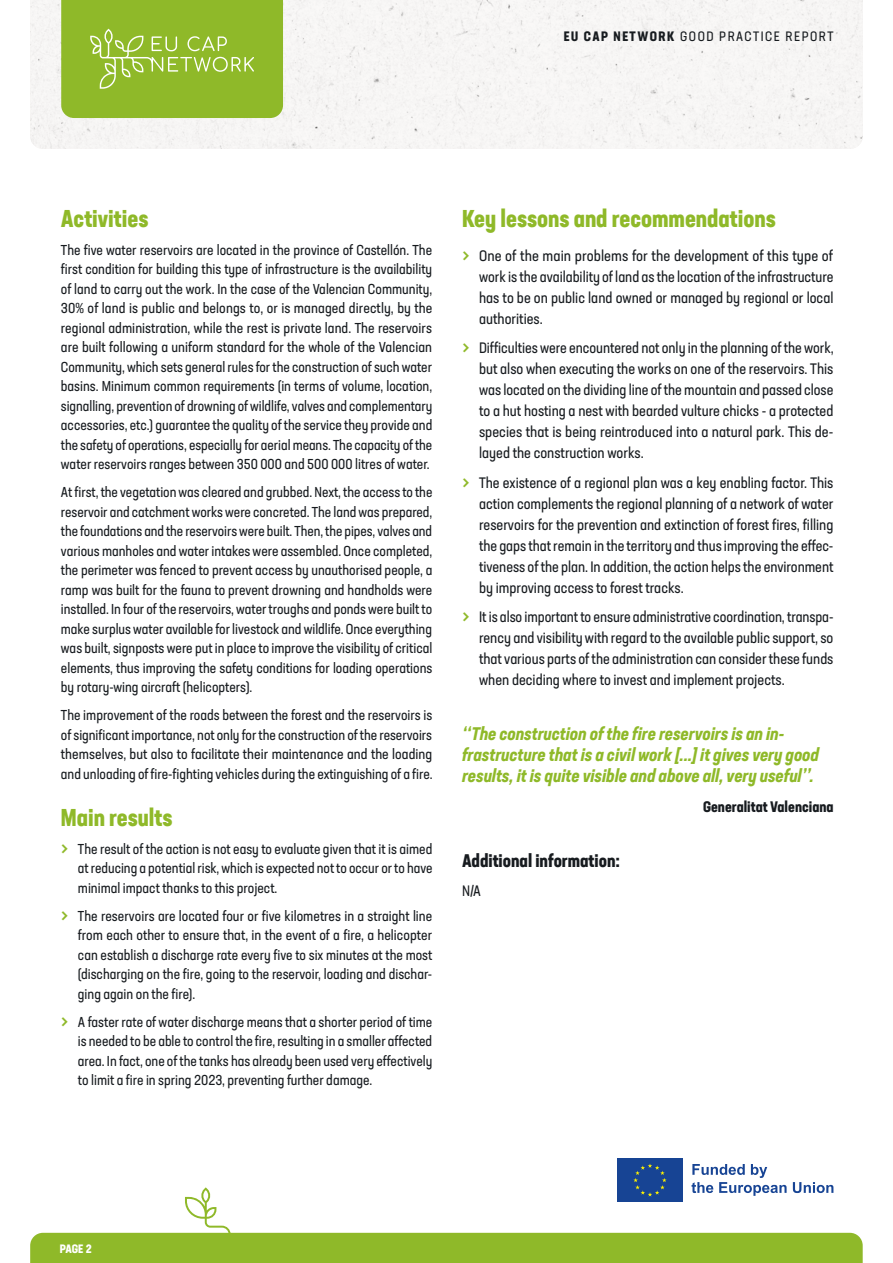
<style>
.page{position:relative;width:893px;height:1263px;background:#fff}
.page>*{position:absolute;margin:0;border:0;box-sizing:border-box;transform-origin:0 0}
.t1{font:700 condensed 24px "Neusa Next Std";color:#8fb929}
.t2{font:italic 700 condensed 18px/21px "Neusa Next Std";color:#8fb929}
.t3{font:700 condensed 18px "Neusa Next Std";color:#171b1f}
.t4{font:condensed 15px/21px "Neusa Next Std";color:#171b1f;text-align:justify}
.t5{font:700 condensed 15px "Neusa Next Std";color:#171b1f}
.t6{font:condensed 14.25px/19.5px "Neusa Next Std";color:#171b1f;text-align:justify}
.t7{font:condensed 13.5px "Neusa Next Std";letter-spacing:.11em;color:#171b1f}
.t8{font:700 condensed 12px "Neusa Next Std";color:#fff}
.s1{font-weight:700}
.s2{font-size:22.5px;color:#8fb929}
</style>
<div class="page">
<div style="left:30px;top:0;width:833px;height:149px;background:#f7f6f5"></div>
<svg style="left:61px;top:0;width:222px;height:118px;background:#94bc34"></svg>
<div style="left:617px;top:1158px;width:66px;height:44px;background:#174494"></div>
<svg style="left:30px;top:1164px;width:833px;height:99px"></svg>
<p class="t7" style="left:564px;top:27px;width:271px"><span class="s1">EU CAP NETWORK</span> GOOD PRACTICE REPORT</p>
<h1 class="t1" style="left:61px;top:203px;width:89px">Activities</h1>
<p class="t6" style="left:61px;top:240px;width:373px">The five water reservoirs are located in the province of Castellón. The first condition for building this type of infrastructure is the availability of land to carry out the work. In the case of the Valencian Community, 30% of land is public and belongs to, or is managed directly, by the regional administration, while the rest is private land. The reservoirs are built following a uniform standard for the whole of the Valencian Community, which sets general rules for the construction of such water basins. Minimum common requirements (in terms of volume, location, signalling, prevention of drowning of wildlife, valves and complementary accessories, etc.) guarantee the quality of the service they provide and the safety of operations, especially for aerial means. The capacity of the water reservoirs ranges between 350 000 and 500 000 litres of water.</p>
<p class="t6" style="left:61px;top:482px;width:373px">At first, the vegetation was cleared and grubbed. Next, the access to the reservoir and catchment works were concreted. The land was prepared, the foundations and the reservoirs were built. Then, the pipes, valves and various manholes and water intakes were assembled. Once completed, the perimeter was fenced to prevent access by unauthorised people, a ramp was built for the fauna to prevent drowning and handholds were installed. In four of the reservoirs, water troughs and ponds were built to make surplus water available for livestock and wildlife. Once everything was built, signposts were put in place to improve the visibility of critical elements, thus improving the safety conditions for loading operations by rotary-wing aircraft (helicopters).</p>
<p class="t6" style="left:61px;top:705px;width:373px">The improvement of the roads between the forest and the reservoirs is of significant importance, not only for the construction of the reservoirs themselves, but also to facilitate their maintenance and the loading and unloading of fire-fighting vehicles during the extinguishing of a fire.</p>
<h1 class="t1" style="left:61px;top:802px;width:113px">Main results</h1>
<p class="t6" style="left:78px;top:839px;width:356px;text-indent:-17px"><span class="s2">&gt;</span> The result of the action is not easy to evaluate given that it is aimed at reducing a potential risk, which is expected not to occur or to have minimal impact thanks to this project.</p>
<p class="t6" style="left:78px;top:906px;width:356px;text-indent:-17px"><span class="s2">&gt;</span> The reservoirs are located four or five kilometres in a straight line from each other to ensure that, in the event of a fire, a helicopter can establish a discharge rate every five to six minutes at the most (discharging on the fire, going to the reservoir, loading and dischar&shy;ging again on the fire).</p>
<p class="t6" style="left:78px;top:1012px;width:356px;text-indent:-17px"><span class="s2">&gt;</span> A faster rate of water discharge means that a shorter period of time is needed to be able to control the fire, resulting in a smaller affected area. In fact, one of the tanks has already been used very effectively to limit a fire in spring 2023, preventing further damage.</p>
<h1 class="t1" style="left:462px;top:203px;width:315px">Key lessons and recommendations</h1>
<p class="t4" style="left:479px;top:245px;width:356px;text-indent:-17px"><span class="s2">&gt;</span> One of the main problems for the development of this type of work is the availability of land as the location of the infrastructure has to be on public land owned or managed by regional or local authorities.</p>
<p class="t4" style="left:479px;top:337px;width:356px;text-indent:-17px"><span class="s2">&gt;</span> Difficulties were encountered not only in the planning of the work, but also when executing the works on one of the reservoirs. This was located on the dividing line of the mountain and passed close to a hut hosting a nest with bearded vulture chicks - a protected species that is being reintroduced into a natural park. This de&shy;layed the construction works.</p>
<p class="t4" style="left:479px;top:472px;width:356px;text-indent:-17px"><span class="s2">&gt;</span> The existence of a regional plan was a key enabling factor. This action complements the regional planning of a network of water reservoirs for the prevention and extinction of forest fires, filling the gaps that remain in the territory and thus improving the effec&shy;tiveness of the plan. In addition, the action helps the environment by improving access to forest tracks.</p>
<p class="t4" style="left:479px;top:606px;width:356px;text-indent:-17px"><span class="s2">&gt;</span> It is also important to ensure administrative coordination, transpa&shy;rency and visibility with regard to the available public support, so that various parts of the administration can consider these funds when deciding where to invest and implement projects.</p>
<p class="t2" style="left:462px;top:723px;width:358px">‘‘The construction of the fire reservoirs is an in&shy;frastructure that is a civil work [...] it gives very good results, it is quite visible and above all, very useful’’.</p>
<p class="t5" style="left:703px;top:797px;width:132px">Generalitat Valenciana</p>
<p class="t3" style="left:462px;top:849px;width:160px">Additional information:</p>
<p class="t4" style="left:462px;top:880px;width:20px">N/A</p>
<p class="t8" style="left:60px;top:1241px;width:33px">PAGE 2</p>
</div>
